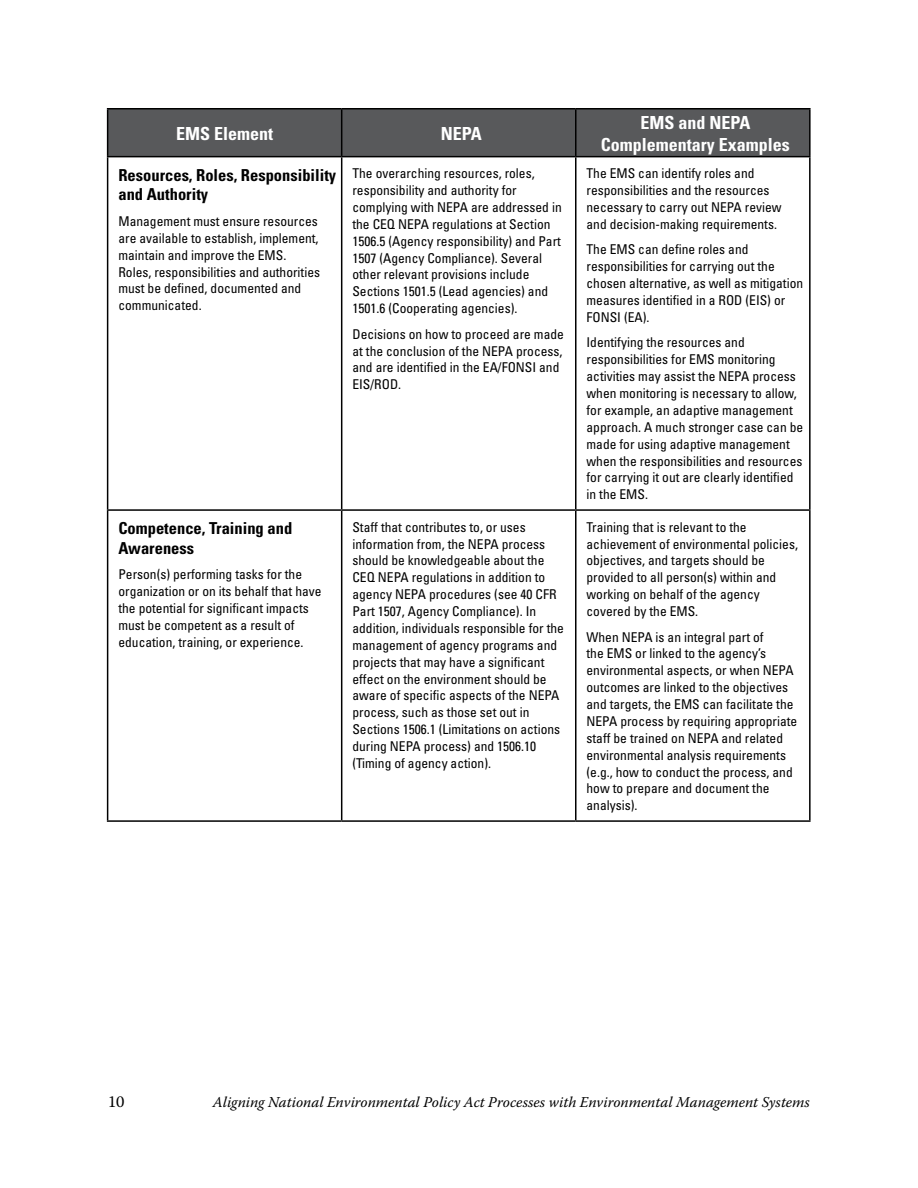
<style>
.page{position:relative;width:918px;height:1188px;background:#fff}
.page>*{position:absolute;margin:0;border:0;box-sizing:border-box;transform-origin:0 0}
.t1{font:700 condensed 18px/21.6px "Univers";color:#fff;text-align:center}
.t2{font:700 condensed 16.5px/19.8px "Univers";color:#000}
.t3{font:16.5px "Warnock Pro";color:#000}
.t4{font:italic 15px "Warnock Pro";color:#000}
.t5{font:condensed 13.5px/16.8px "Univers";color:#000}
</style>
<div class="page">
<div style="left:108px;top:110px;width:701px;height:46px;background:#58595b"></div>
<hr style="left:107px;top:108px;width:235px;height:2px;background:#000">
<hr style="left:107px;top:110px;width:1px;height:46px;background:#000">
<hr style="left:342px;top:108px;width:234px;height:2px;background:#000">
<hr style="left:341px;top:110px;width:1px;height:46px;background:#000">
<hr style="left:576px;top:108px;width:235px;height:2px;background:#000">
<hr style="left:575px;top:110px;width:2px;height:46px;background:#000">
<hr style="left:809px;top:110px;width:2px;height:46px;background:#000">
<hr style="left:107px;top:156px;width:235px;height:1px;background:#000">
<hr style="left:107px;top:157px;width:1px;height:352px;background:#000">
<hr style="left:342px;top:156px;width:234px;height:1px;background:#000">
<hr style="left:341px;top:157px;width:1px;height:352px;background:#000">
<hr style="left:576px;top:156px;width:235px;height:1px;background:#000">
<hr style="left:575px;top:157px;width:2px;height:352px;background:#000">
<hr style="left:809px;top:157px;width:2px;height:352px;background:#000">
<hr style="left:107px;top:509px;width:235px;height:2px;background:#000">
<hr style="left:107px;top:511px;width:1px;height:309px;background:#000">
<hr style="left:342px;top:509px;width:234px;height:2px;background:#000">
<hr style="left:341px;top:511px;width:1px;height:309px;background:#000">
<hr style="left:576px;top:509px;width:235px;height:2px;background:#000">
<hr style="left:575px;top:511px;width:2px;height:309px;background:#000">
<hr style="left:809px;top:511px;width:2px;height:309px;background:#000">
<hr style="left:107px;top:820px;width:235px;height:2px;background:#000">
<hr style="left:342px;top:820px;width:234px;height:2px;background:#000">
<hr style="left:576px;top:820px;width:235px;height:2px;background:#000">
<h1 class="t1" style="left:176px;top:123px;width:99px">EMS Element</h1>
<h1 class="t1" style="left:441px;top:123px;width:43px">NEPA</h1>
<h1 class="t1" style="left:601px;top:112px;width:190px">EMS and NEPA<br>Complementary Examples</h1>
<p class="t2" style="left:118px;top:165px;width:219px">Resources, Roles, Responsibility and Authority</p>
<p class="t5" style="left:118px;top:213px;width:203px">Management must ensure resources are available to establish, implement, maintain and improve the EMS.<br>Roles, responsibilities and authorities must be defined, documented and communicated.</p>
<p class="t5" style="left:587px;top:165px;width:197px">The EMS can identify roles and responsibilities and the resources necessary to carry out NEPA review and decision-making requirements.</p>
<p class="t5" style="left:587px;top:241px;width:218px">The EMS can define roles and responsibilities for carrying out the chosen alternative, as well as mitigation measures identified in a ROD (EIS) or<br>FONSI (EA).</p>
<p class="t5" style="left:587px;top:334px;width:218px">Identifying the resources and responsibilities for EMS monitoring activities may assist the NEPA process when monitoring is necessary to allow, for example, an adaptive management approach. A much stronger case can be made for using adaptive management when the responsibilities and resources for carrying it out are clearly identified in the EMS.</p>
<p class="t5" style="left:352px;top:165px;width:211px">The overarching resources, roles, responsibility and authority for complying with NEPA are addressed in the CEQ NEPA regulations at Section 1506.5 (Agency responsibility) and Part 1507 (Agency Compliance). Several other relevant provisions include Sections 1501.5 (Lead agencies) and 1501.6 (Cooperating agencies).</p>
<p class="t5" style="left:352px;top:325px;width:213px">Decisions on how to proceed are made at the conclusion of the NEPA process, and are identified in the EA/FONSI and<br>EIS/ROD.</p>
<p class="t2" style="left:118px;top:518px;width:175px">Competence, Training and<br>Awareness</p>
<p class="t5" style="left:118px;top:566px;width:205px">Person(s) performing tasks for the organization or on its behalf that have the potential for significant impacts must be competent as a result of education, training, or experience.</p>
<p class="t5" style="left:352px;top:518px;width:213px">Staff that contributes to, or uses information from, the NEPA process should be knowledgeable about the CEQ NEPA regulations in addition to agency NEPA procedures (see 40 CFR Part 1507, Agency Compliance). In addition, individuals responsible for the management of agency programs and projects that may have a significant effect on the environment should be aware of specific aspects of the NEPA process, such as those set out in Sections 1506.1 (Limitations on actions during NEPA process) and 1506.10 (Timing of agency action).</p>
<p class="t5" style="left:587px;top:518px;width:213px">Training that is relevant to the achievement of environmental policies, objectives, and targets should be provided to all person(s) within and working on behalf of the agency covered by the EMS.</p>
<p class="t5" style="left:587px;top:628px;width:212px">When NEPA is an integral part of<br>the EMS or linked to the agency’s environmental aspects, or when NEPA outcomes are linked to the objectives and targets, the EMS can facilitate the NEPA process by requiring appropriate staff be trained on NEPA and related environmental analysis requirements (e.g., how to conduct the process, and how to prepare and document the analysis).</p>
<p class="t3" style="left:108px;top:1091px;width:18px">10</p>
<p class="t4" style="left:213px;top:1093px;width:599px">Aligning National Environmental Policy Act Processes with Environmental Management Systems</p>
</div>
